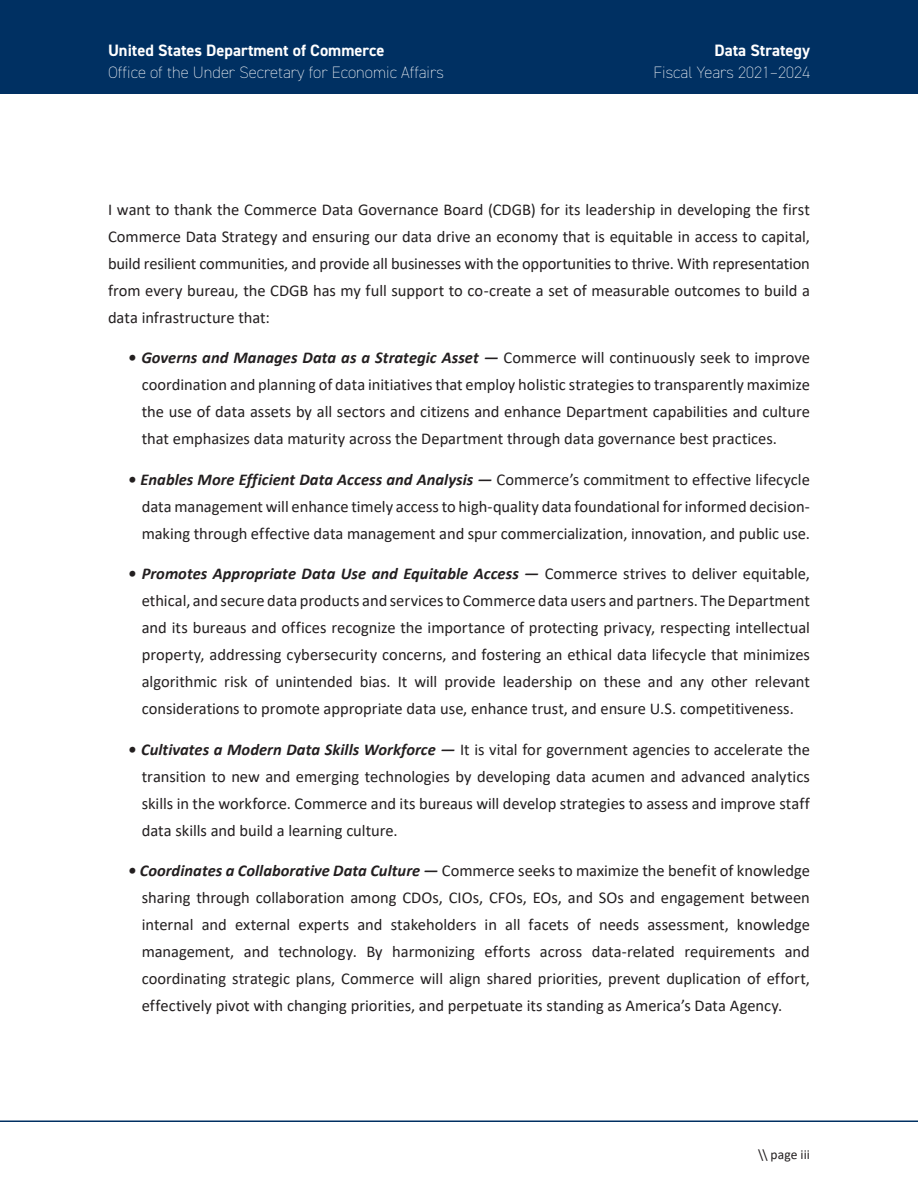
<style>
.page{position:relative;width:918px;height:1188px;background:#fff}
.page>*{position:absolute;margin:0;border:0;box-sizing:border-box;transform-origin:0 0}
.Bulleted_List{font:16.5px/27px "Calibri";color:#231f20;text-align:justify}
.t1{font:200 16.5px "DIN2014";color:#fff}
.t2{font:700 16.5px "DIN2014";color:#fff}
.t3{font:13.5px "Calibri";letter-spacing:.005em;color:#231f20}
.s1{font-weight:700;font-style:italic}
</style>
<div class="page">
<div style="left:0;top:0;width:918px;height:94px;background:#003062"></div>
<hr style="left:0;top:1120px;width:918px;height:2px;background:#003062">
<p class="t2" style="left:108px;top:39px;width:278px">United States Department of Commerce</p>
<p class="t1" style="left:108px;top:63px;width:337px">Office of the Under Secretary for Economic Affairs</p>
<p class="t2" style="left:715px;top:39px;width:97px">Data Strategy</p>
<p class="t1" style="left:653px;top:63px;width:158px">Fiscal Years 2021–2024</p>
<p class="Bulleted_List" style="left:108px;top:195px;width:704px">I want to thank the Commerce Data Governance Board (CDGB) for its leadership in developing the first Commerce Data Strategy and ensuring our data drive an economy that is equitable in access to capital, build resilient communities, and provide all businesses with the opportunities to thrive. With representation from every bureau, the CDGB has my full support to co-create a set of measurable outcomes to build a data infrastructure that:</p>
<p class="Bulleted_List" style="left:142px;top:344px;width:670px;text-indent:-13px"><span class="s1">• Governs and Manages Data as a Strategic Asset —</span> Commerce will continuously seek to improve coordination and planning of data initiatives that employ holistic strategies to transparently maximize the use of data assets by all sectors and citizens and enhance Department capabilities and culture that emphasizes data maturity across the Department through data governance best practices.</p>
<p class="Bulleted_List" style="left:142px;top:465px;width:670px;text-indent:-13px"><span class="s1">• Enables More Efficient Data Access and Analysis —</span> Commerce’s commitment to effective lifecycle data management will enhance timely access to high-quality data foundational for informed decision&shy;making through effective data management and spur commercialization, innovation, and public use.</p>
<p class="Bulleted_List" style="left:142px;top:560px;width:670px;text-indent:-13px"><span class="s1">• Promotes Appropriate Data Use and Equitable Access —</span> Commerce strives to deliver equitable, ethical, and secure data products and services to Commerce data users and partners. The Department and its bureaus and offices recognize the importance of protecting privacy, respecting intellectual property, addressing cybersecurity concerns, and fostering an ethical data lifecycle that minimizes algorithmic risk of unintended bias. It will provide leadership on these and any other relevant considerations to promote appropriate data use, enhance trust, and ensure U.S. competitiveness.</p>
<p class="Bulleted_List" style="left:142px;top:735px;width:670px;text-indent:-13px"><span class="s1">• Cultivates a Modern Data Skills Workforce —</span> It is vital for government agencies to accelerate the transition to new and emerging technologies by developing data acumen and advanced analytics skills in the workforce. Commerce and its bureaus will develop strategies to assess and improve staff data skills and build a learning culture.</p>
<p class="Bulleted_List" style="left:142px;top:857px;width:670px;text-indent:-13px"><span class="s1">• Coordinates a Collaborative Data Culture —</span> Commerce seeks to maximize the benefit of knowledge sharing through collaboration among CDOs, CIOs, CFOs, EOs, and SOs and engagement between internal and external experts and stakeholders in all facets of needs assessment, knowledge management, and technology. By harmonizing efforts across data-related requirements and coordinating strategic plans, Commerce will align shared priorities, prevent duplication of effort, effectively pivot with changing priorities, and perpetuate its standing as America’s Data Agency.</p>
<p class="t3" style="left:758px;top:1145px;width:53px">\\ page iii</p>
</div>
